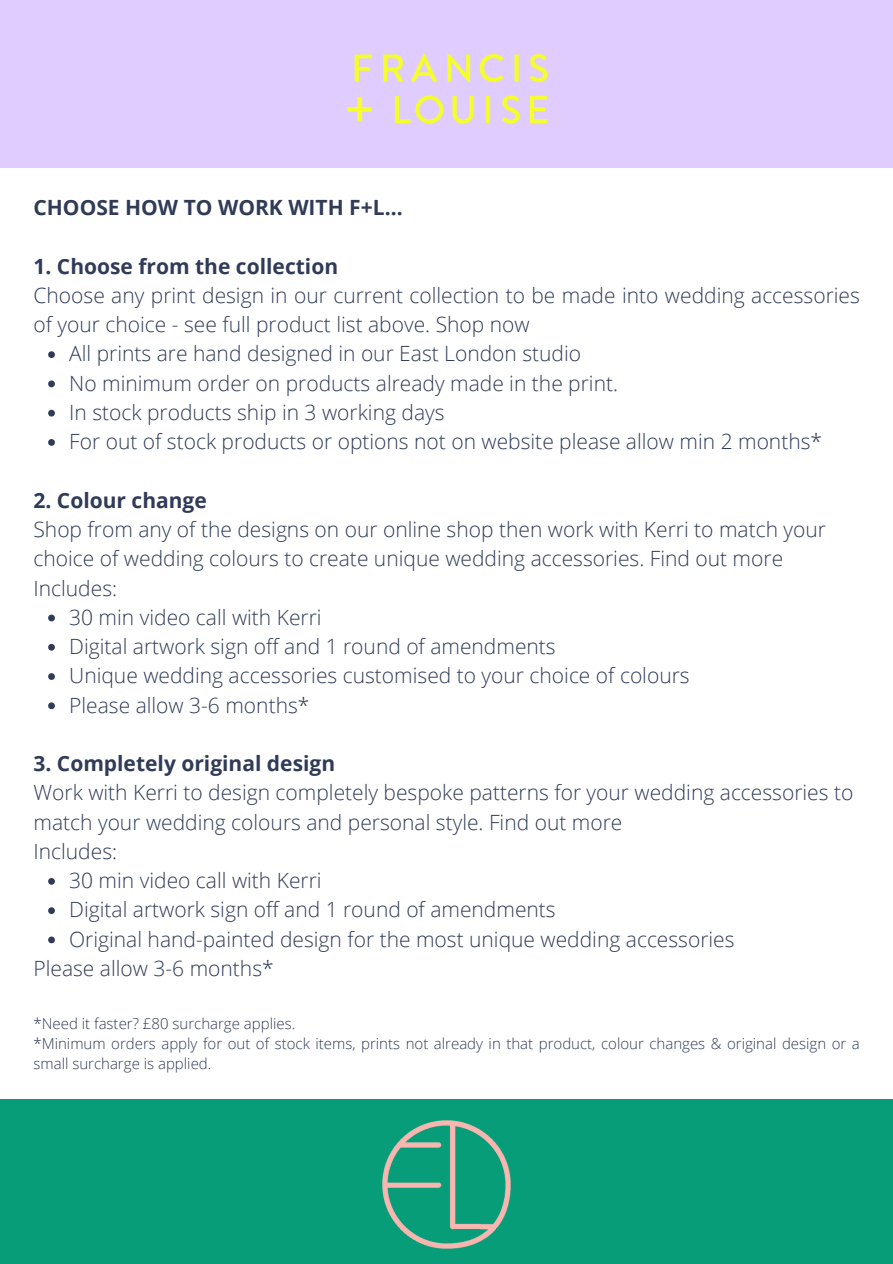
<style>
.page{position:relative;width:893px;height:1264px;background:#fff}
.page>*{position:absolute;margin:0;border:0;box-sizing:border-box;transform-origin:0 0}
.t1{font:300 21px/29.2px "Open Sans";color:#303b58}
.t2{font:700 21px "Open Sans";color:#303b58}
.t3{font:300 15px/20.2px "Open Sans";color:#303b58}
</style>
<div class="page">
<div style="left:0;top:1098px;width:892px;height:165px;background:#079d79"></div>
<svg style="left:48px;top:351px;width:7px;height:7px"></svg>
<svg style="left:48px;top:380px;width:7px;height:7px"></svg>
<svg style="left:48px;top:410px;width:7px;height:6px"></svg>
<svg style="left:48px;top:439px;width:7px;height:7px"></svg>
<svg style="left:48px;top:614px;width:7px;height:7px"></svg>
<svg style="left:48px;top:644px;width:7px;height:6px"></svg>
<svg style="left:48px;top:673px;width:7px;height:7px"></svg>
<svg style="left:48px;top:702px;width:7px;height:7px"></svg>
<svg style="left:48px;top:878px;width:7px;height:6px"></svg>
<svg style="left:48px;top:907px;width:7px;height:7px"></svg>
<svg style="left:48px;top:936px;width:7px;height:7px"></svg>
<img style="left:382px;top:1120px;width:129px;height:129px">
<div style="left:0;top:0;width:892px;height:168px;background:#e0ccfe"></div>
<img style="left:347px;top:53px;width:201px;height:71px">
<p class="t2" style="left:34px;top:193px;width:370px">CHOOSE HOW TO WORK WITH F+L…</p>
<p class="t2" style="left:34px;top:251px;width:306px">1. Choose from the collection</p>
<p class="t1" style="left:34px;top:280px;width:827px">Choose any print design in our current collection to be made into wedding accessories of your choice - see full product list above. Shop now</p>
<p class="t1" style="left:69px;top:338px;width:513px">All prints are hand designed in our East London studio</p>
<p class="t1" style="left:69px;top:368px;width:550px">No minimum order on products already made in the print.</p>
<p class="t1" style="left:69px;top:397px;width:377px">In stock products ship in 3 working days</p>
<p class="t1" style="left:69px;top:426px;width:754px">For out of stock products or options not on website please allow min 2 months*</p>
<p class="t2" style="left:34px;top:485px;width:175px">2. Colour change</p>
<p class="t1" style="left:34px;top:514px;width:794px">Shop from any of the designs on our online shop then work with Kerri to match your choice of wedding colours to create unique wedding accessories. Find out more</p>
<p class="t1" style="left:34px;top:572px;width:85px">Includes:</p>
<p class="t1" style="left:69px;top:602px;width:254px">30 min video call with Kerri</p>
<p class="t1" style="left:69px;top:631px;width:488px">Digital artwork sign off and 1 round of amendments</p>
<p class="t1" style="left:69px;top:660px;width:622px">Unique wedding accessories customised to your choice of colours</p>
<p class="t1" style="left:69px;top:689px;width:242px">Please allow 3-6 months*</p>
<p class="t2" style="left:34px;top:748px;width:303px">3. Completely original design</p>
<p class="t1" style="left:34px;top:777px;width:821px">Work with Kerri to design completely bespoke patterns for your wedding accessories to match your wedding colours and personal style. Find out more</p>
<p class="t1" style="left:34px;top:836px;width:85px">Includes:</p>
<p class="t1" style="left:69px;top:865px;width:254px">30 min video call with Kerri</p>
<p class="t1" style="left:69px;top:894px;width:488px">Digital artwork sign off and 1 round of amendments</p>
<p class="t1" style="left:69px;top:923px;width:666px">Original hand-painted design for the most unique wedding accessories</p>
<p class="t1" style="left:34px;top:953px;width:242px">Please allow 3-6 months*</p>
<p class="t3" style="left:34px;top:1012px;width:263px">*Need it faster? £80 surcharge applies.</p>
<p class="t3" style="left:34px;top:1033px;width:827px">*Minimum orders apply for out of stock items, prints not already in that product, colour changes &amp; original design or a small surcharge is applied.</p>
</div>
